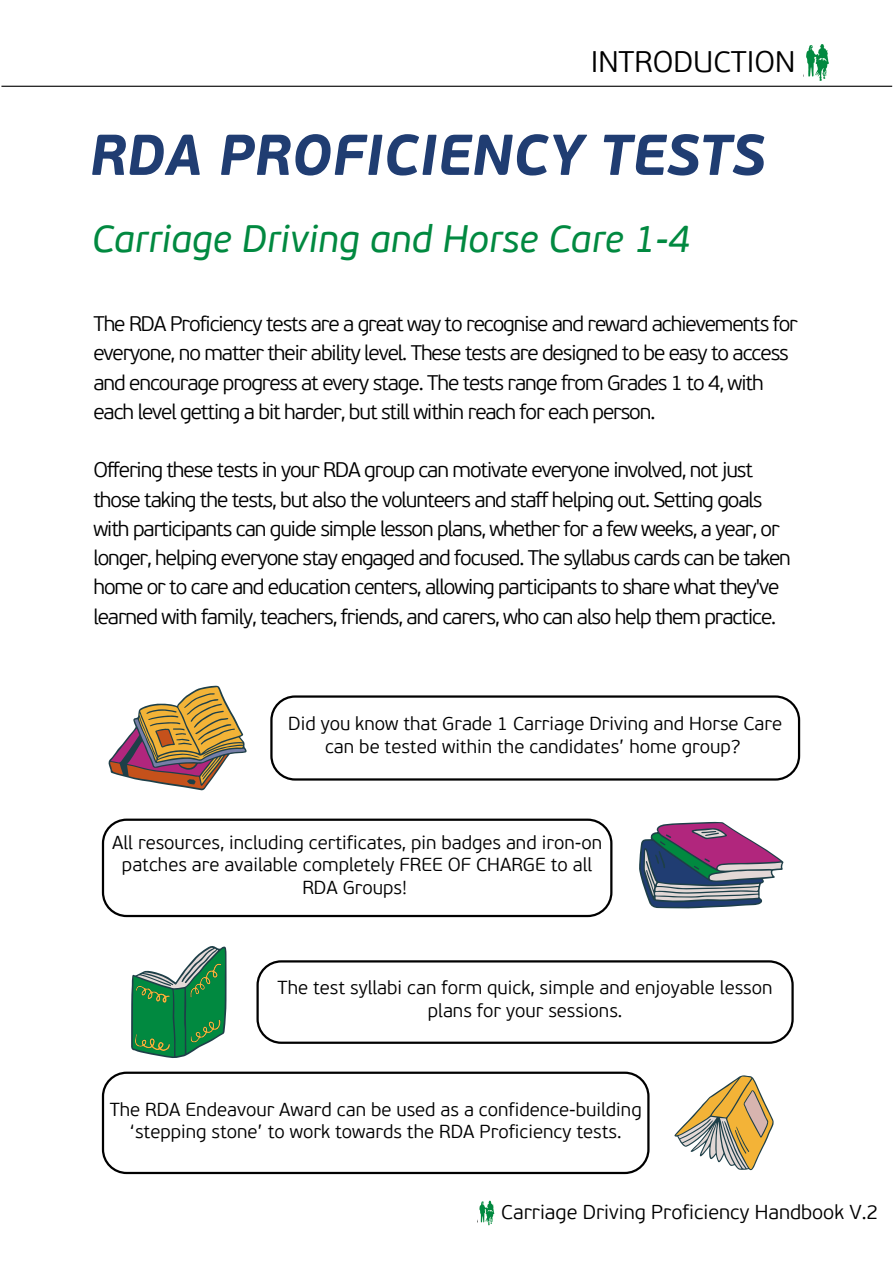
<style>
.page{position:relative;width:894px;height:1264px;background:#fff}
.page>*{position:absolute;margin:0;border:0;box-sizing:border-box;transform-origin:0 0}
.t1{font:italic 700 57.3px "PF Beau Sans Pro";color:#203d72}
.t2{font:italic 38.25px "PF Beau Sans Pro";color:#018940}
.t3{font:300 29.7px "PF Beau Sans Pro";color:#000}
.t4{font:300 21px/29.2px "PF Beau Sans Pro";letter-spacing:-.05em;color:#000}
.t5{font:300 20.1px "PF Beau Sans Pro";color:#000}
.t6{font:300 18.75px/22.5px "PF Beau Sans Pro";color:#000;text-align:center}
</style>
<div class="page">
<hr style="left:1px;top:86px;width:890px;height:1px;background:#000">
<img style="left:803px;top:44px;width:25px;height:37px">
<svg style="left:108px;top:685px;width:139px;height:105px"></svg>
<svg style="left:674px;top:1075px;width:99px;height:95px"></svg>
<svg style="left:131px;top:946px;width:95px;height:112px"></svg>
<svg style="left:639px;top:821px;width:144px;height:87px"></svg>
<svg style="left:270px;top:695px;width:530px;height:85px"></svg>
<svg style="left:102px;top:818px;width:510px;height:99px"></svg>
<svg style="left:256px;top:960px;width:537px;height:83px"></svg>
<svg style="left:102px;top:1071px;width:547px;height:102px"></svg>
<img style="left:477px;top:1200px;width:17px;height:25px">
<h2 class="t3" style="left:590px;top:50px;width:206px">INTRODUCTION</h2>
<h4 class="t1" style="left:89px;top:132px;width:676px">RDA PROFICIENCY TESTS</h4>
<h4 class="t2" style="left:92px;top:223px;width:599px">Carriage Driving and Horse Care 1-4</h4>
<p class="t4" style="left:93px;top:311px;width:705px">The RDA Proficiency tests are a great way to recognise and reward achievements for everyone, no matter their ability level. These tests are designed to be easy to access and encourage progress at every stage. The tests range from Grades 1 to 4, with each level getting a bit harder, but still within reach for each person.</p>
<h1 class="t4" style="left:93px;top:457px;width:699px">Offering these tests in your RDA group can motivate everyone involved, not just those taking the tests, but also the volunteers and staff helping out. Setting goals with participants can guide simple lesson plans, whether for a few weeks, a year, or longer, helping everyone stay engaged and focused. The syllabus cards can be taken home or to care and education centers, allowing participants to share what they've learned with family, teachers, friends, and carers, who can also help them practice.</h1>
<p class="t6" style="left:288px;top:714px;width:495px">Did you know that Grade 1 Carriage Driving and Horse Care can be tested within the candidates’ home group?</p>
<p class="t6" style="left:112px;top:833px;width:491px">All resources, including certificates, pin badges and iron-on patches are available completely FREE OF CHARGE to all<br>RDA Groups!</p>
<p class="t6" style="left:277px;top:978px;width:496px">The test syllabi can form quick, simple and enjoyable lesson plans for your sessions.</p>
<p class="t6" style="left:110px;top:1099px;width:533px">The RDA Endeavour Award can be used as a confidence-building ‘stepping stone’ to work towards the RDA Proficiency tests.</p>
<p class="t5" style="left:501px;top:1203px;width:378px">Carriage Driving Proficiency Handbook V.2</p>
</div>
